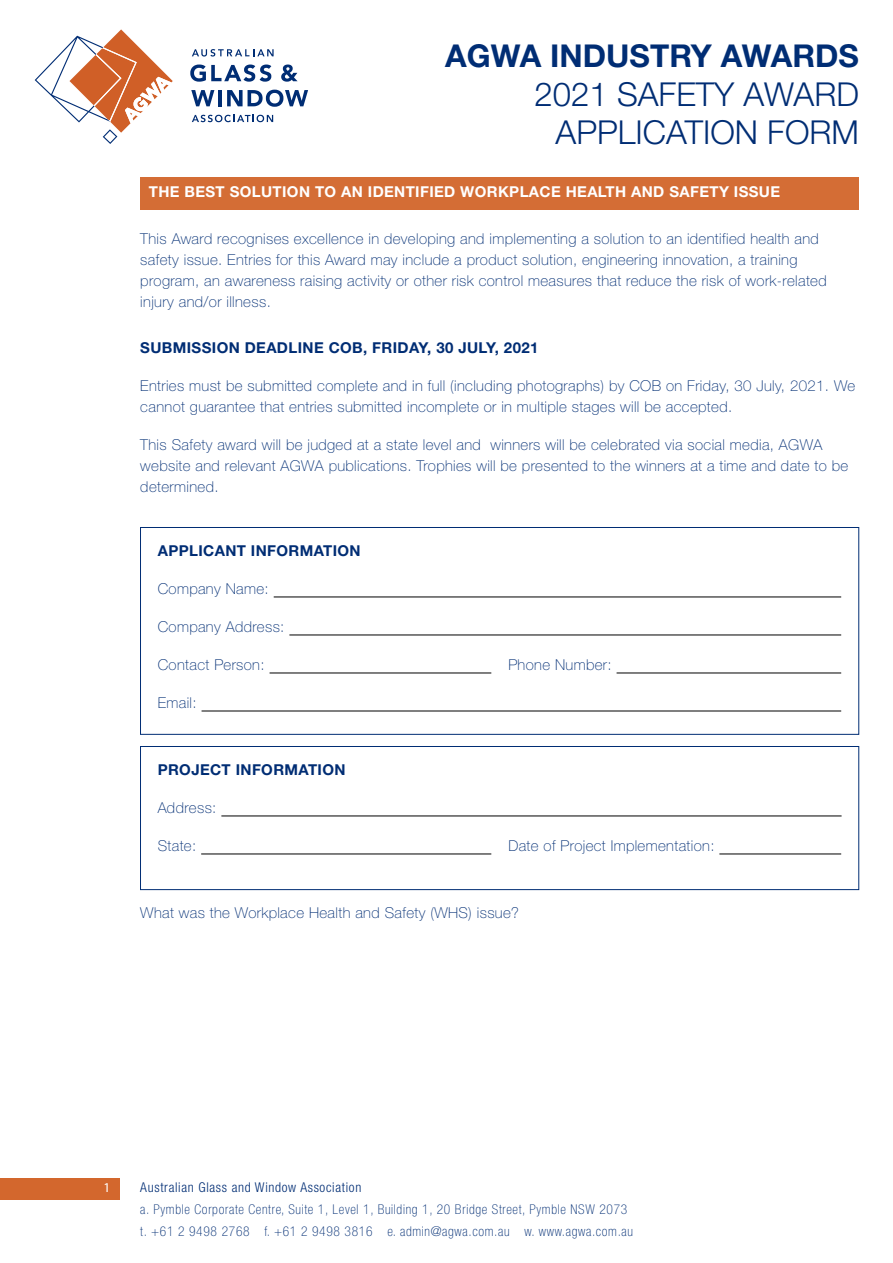
<style>
.page{position:relative;width:893px;height:1263px;background:#fff}
.page>*{position:absolute;margin:0;border:0;box-sizing:border-box;transform-origin:0 0}
.t1{font:300 33px/38px "Helvetica Neue LT Std";color:#002d74;text-align:right}
.t2{font:700 31.5px "Helvetica Neue LT Std";color:#002d74}
.t3{font:100 15px/21px "Helvetica Neue LT Std";letter-spacing:.025em;color:#002d74}
.t4{font:700 15px "Helvetica Neue LT Std";letter-spacing:.025em;color:#002d74}
.t5{font:700 15px "Helvetica Neue LT Std";letter-spacing:.025em;color:#fff}
.t6{font:100 condensed 13.5px/22.2px "Helvetica Neue LT Std";letter-spacing:.05em;color:#002d74}
.t7{font:300 condensed 13.5px "Helvetica Neue LT Std";letter-spacing:.05em;color:#002d74}
.t8{font:13.5px "Myriad Pro";color:#fff}
</style>
<div class="page">
<div style="left:0;top:1178px;width:119px;height:22px;background:#d3672d"></div>
<svg style="left:192px;top:49px;width:82px;height:8px"></svg>
<svg style="left:192px;top:115px;width:81px;height:7px"></svg>
<svg style="left:190px;top:65px;width:81px;height:17px"></svg>
<svg style="left:281px;top:65px;width:17px;height:17px"></svg>
<svg style="left:191px;top:90px;width:23px;height:16px"></svg>
<hr style="left:218px;top:90px;width:4px;height:16px;background:#002d74">
<svg style="left:227px;top:90px;width:81px;height:17px"></svg>
<svg style="left:35px;top:29px;width:138px;height:115px"></svg>
<hr style="left:274px;top:597px;width:567px;height:1px;background:#000">
<hr style="left:289px;top:635px;width:552px;height:1px;background:#000">
<hr style="left:270px;top:673px;width:221px;height:1px;background:#000">
<hr style="left:617px;top:673px;width:224px;height:1px;background:#000">
<hr style="left:202px;top:711px;width:639px;height:1px;background:#000">
<div style="left:140px;top:527px;width:719px;height:207px;border:1px solid #002d74"></div>
<hr style="left:221px;top:816px;width:621px;height:1px;background:#000">
<hr style="left:201px;top:854px;width:290px;height:1px;background:#000">
<hr style="left:719px;top:854px;width:122px;height:1px;background:#000">
<div style="left:140px;top:746px;width:719px;height:144px;border:1px solid #002d74"></div>
<div style="left:140px;top:178px;width:719px;height:32px;background:#d46d35"></div>
<h2 class="t2" style="left:445px;top:36px;width:415px">AGWA INDUSTRY AWARDS</h2>
<h1 class="t1" style="left:534px;top:75px;width:326px">2021 SAFETY AWARD<br>APPLICATION FORM</h1>
<p class="t5" style="left:149px;top:183px;width:633px">THE BEST SOLUTION TO AN IDENTIFIED WORKPLACE HEALTH AND SAFETY ISSUE</p>
<p class="t3" style="left:140px;top:228px;width:688px">This Award recognises excellence in developing and implementing a solution to an identified health and safety issue. Entries for this Award may include a product solution, engineering innovation, a training program, an awareness raising activity or other risk control measures that reduce the risk of work-related injury and/or illness.</p>
<p class="t4" style="left:140px;top:339px;width:400px">SUBMISSION DEADLINE COB, FRIDAY, 30 JULY, 2021</p>
<p class="t3" style="left:140px;top:376px;width:716px">Entries must be submitted complete and in full (including photographs) by COB on Friday, 30 July, 2021. We cannot guarantee that entries submitted incomplete or in multiple stages will be accepted.</p>
<p class="t3" style="left:140px;top:435px;width:709px">This Safety award will be judged at a state level and winners will be celebrated via social media, AGWA website and relevant AGWA publications. Trophies will be presented to the winners at a time and date to be determined.</p>
<p class="t4" style="left:158px;top:541px;width:205px">APPLICANT INFORMATION</p>
<p class="t3" style="left:158px;top:578px;width:113px">Company Name:</p>
<p class="t3" style="left:158px;top:616px;width:128px">Company Address:</p>
<p class="t3" style="left:158px;top:654px;width:108px">Contact Person:</p>
<p class="t3" style="left:508px;top:654px;width:105px">Phone Number:</p>
<p class="t3" style="left:158px;top:692px;width:40px">Email:</p>
<p class="t4" style="left:158px;top:760px;width:189px">PROJECT INFORMATION</p>
<p class="t3" style="left:158px;top:797px;width:60px">Address:</p>
<p class="t3" style="left:158px;top:835px;width:40px">State:</p>
<p class="t3" style="left:508px;top:835px;width:208px">Date of Project Implementation:</p>
<p class="t3" style="left:140px;top:902px;width:380px">What was the Workplace Health and Safety (WHS) issue?</p>
<p class="t8" style="left:104px;top:1179px;width:8px">1</p>
<p class="t7" style="left:140px;top:1179px;width:222px">Australian Glass and Window Association</p>
<p class="t6" style="left:140px;top:1198px;width:494px">a. Pymble Corporate Centre, Suite 1, Level 1, Building 1, 20 Bridge Street, Pymble NSW 2073 t. +61 2 9498 2768 f. +61 2 9498 3816 e. admin@agwa.com.au w. www.agwa.com.au</p>
</div>
